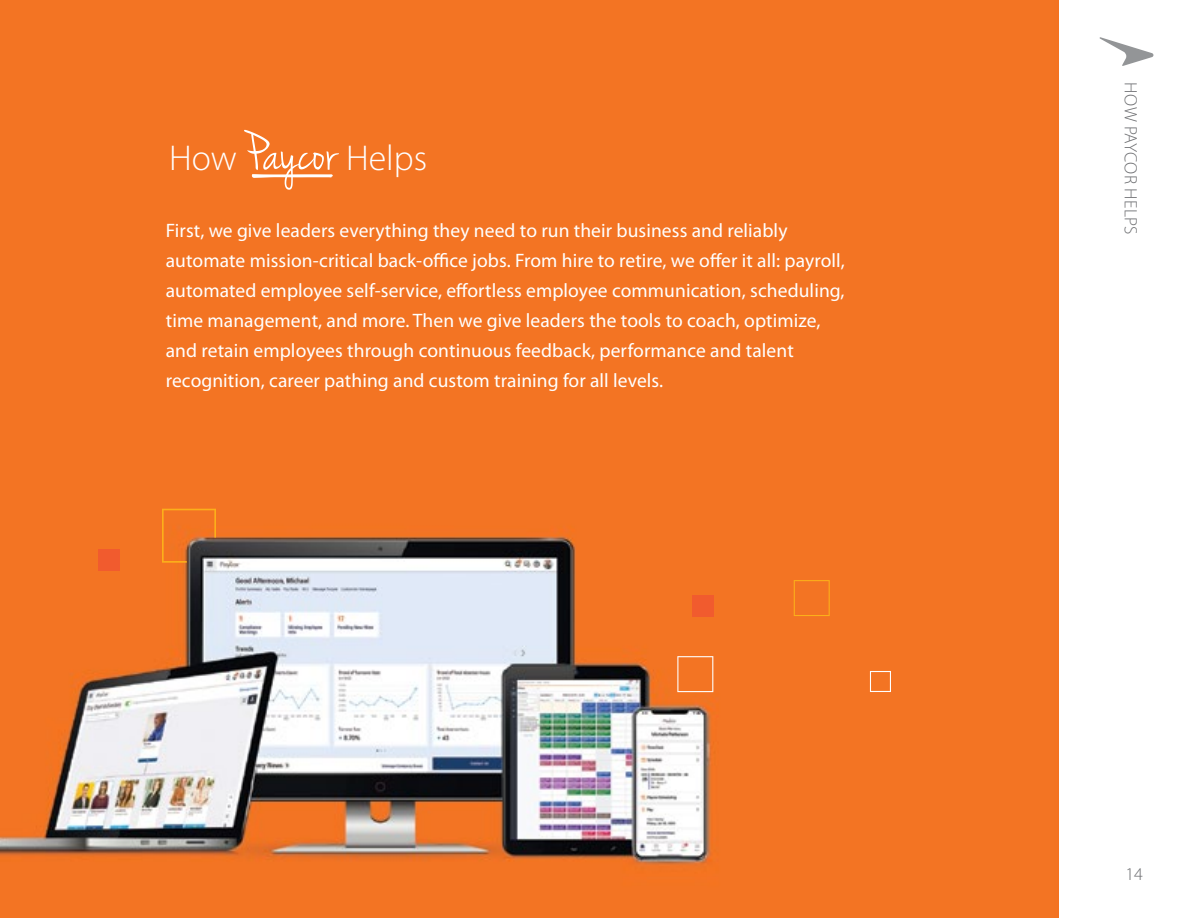
<style>
.page{position:relative;width:1188px;height:918px;background:#fff}
.page>*{position:absolute;margin:0;border:0;box-sizing:border-box;transform-origin:0 0}
.t1{font:300 36px "Myriad Pro";color:#fff}
.t2{font:19.5px/30px "Myriad Pro";letter-spacing:.005em;color:#fff}
.t3{font:300 18px "Myriad Pro";letter-spacing:.02em;color:#6d6e71}
.s1{font-family:"Jenna Sue Pro";font-weight:400;font-size:57px}
</style>
<div class="page">
<img style="left:0;top:0;width:1058px;height:918px">
<svg style="left:794px;top:580px;width:36px;height:36px"></svg>
<svg style="left:677px;top:656px;width:36px;height:36px"></svg>
<div style="left:692px;top:595px;width:21px;height:21px;background:#f15b2e"></div>
<svg style="left:870px;top:671px;width:21px;height:21px"></svg>
<div style="left:99px;top:549px;width:21px;height:21px;background:#f15b2e"></div>
<svg style="left:1100px;top:37px;width:53px;height:29px"></svg>
<svg style="left:252px;top:174px;width:81px;height:4px"></svg>
<svg style="left:162px;top:509px;width:54px;height:54px;background:#cc6f2c"></svg>
<h1 class="t1" style="left:169px;top:136px;width:260px">How <span class="s1">Paycor</span> Helps</h1>
<p class="t2" style="left:166px;top:215px;width:680px">First, we give leaders everything they need to run their business and reliably automate mission-critical back-office jobs. From hire to retire, we offer it all: payroll, automated employee self-service, effortless employee communication, scheduling, time management, and more. Then we give leaders the tools to coach, optimize, and retain employees through continuous feedback, performance and talent recognition, career pathing and custom training for all levels.</p>
<p class="t3" style="left:1142px;top:82px;width:154px;rotate:90deg">HOW PAYCOR HELPS</p>
<p class="t3" style="left:1125px;top:863px;width:19px">14</p>
</div>
